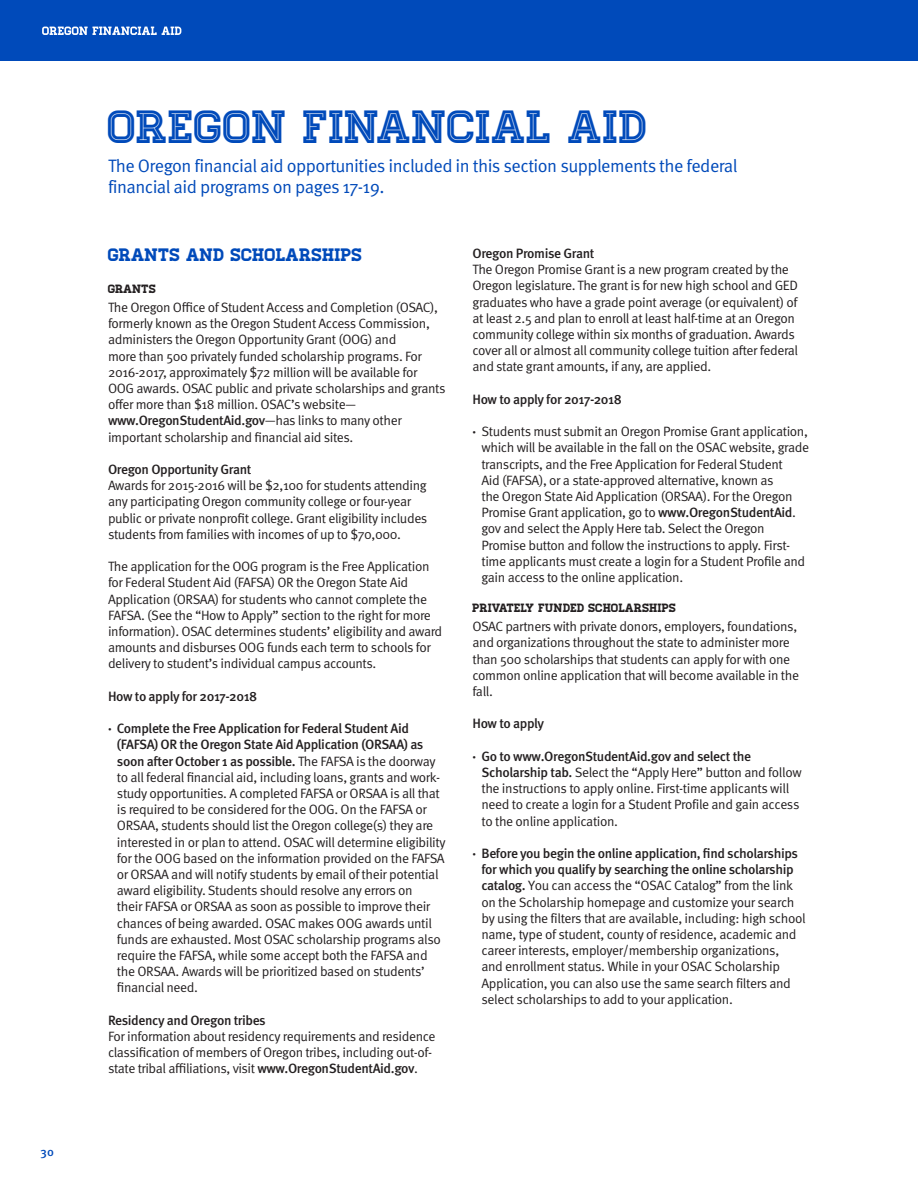
<style>
.page{position:relative;width:918px;height:1188px;background:#fff}
.page>*{position:absolute;margin:0;border:0;box-sizing:border-box;transform-origin:0 0}
.t1{font:46.5px "Homestead Inline";color:#004aba}
.t2{font:18px/21.6px "Meta OT Norm";letter-spacing:-.03em;color:#004aba}
.t3{font:18px "Homestead";color:#004aba}
.t4{font:13.5px/16.2px "Meta OT Norm";letter-spacing:-.03em;color:#231f20}
.t5{font:500 13.5px/16.2px "Meta OT";letter-spacing:-.03em;color:#231f20}
.t6{font:12px "Homestead";color:#231f20}
.t7{font:500 12px "Meta OT";color:#004aba}
.s1{font-family:"Meta OT Norm";font-weight:400}
.s2{font-weight:700}
.s3{font-family:"Meta OT";font-weight:500}
.s4{font-family:"Meta OT";font-weight:700}
</style>
<div class="page">
<div style="left:0;top:0;width:917px;height:60px;background:#004aba"></div>
<hr style="left:916px;top:0;width:2px;height:60px;background:#004aba">
<svg style="left:42px;top:27px;width:139px;height:8px"></svg>
<p class="t7" style="left:41px;top:1145px;width:15px">30</p>
<h1 class="t1" style="left:108px;top:100px;width:541px">OREGON FINANCIAL AID</h1>
<h2 class="t2" style="left:108px;top:155px;width:631px">The Oregon financial aid opportunities included in this section supplements the federal financial aid programs on pages 17-19.</h2>
<h2 class="t3" style="left:108px;top:245px;width:256px">GRANTS AND SCHOLARSHIPS</h2>
<p class="t6" style="left:108px;top:281px;width:50px">GRANTS</p>
<p class="t4" style="left:108px;top:300px;width:339px">The Oregon Office of Student Access and Completion (OSAC), formerly known as the Oregon Student Access Commission, administers the Oregon Opportunity Grant (OOG) and<br>more than 500 privately funded scholarship programs. For 2016-2017, approximately $72 million will be available for OOG awards. OSAC public and private scholarships and grants offer more than $18 million. OSAC’s website—</p>
<p class="t5" style="left:108px;top:413px;width:295px">www.OregonStudentAid.gov<span class="s1">—has links to many other</span></p>
<p class="t4" style="left:108px;top:429px;width:247px">important scholarship and financial aid sites.</p>
<p class="t5" style="left:108px;top:462px;width:145px">Oregon Opportunity Grant</p>
<p class="t4" style="left:108px;top:478px;width:321px">Awards for 2015-2016 will be $2,100 for students attending any participating Oregon community college or four-year public or private nonprofit college. Grant eligibility includes students from families with incomes of up to $70,000.</p>
<p class="t4" style="left:108px;top:559px;width:336px">The application for the OOG program is the Free Application for Federal Student Aid (FAFSA) OR the Oregon State Aid Application (ORSAA) for students who cannot complete the FAFSA. (See the “How to Apply” section to the right for more information). OSAC determines students’ eligibility and award amounts and disburses OOG funds each term to schools for delivery to student’s individual campus accounts.</p>
<p class="t5" style="left:108px;top:688px;width:151px">How to apply for 2017-2018</p>
<p class="t5" style="left:117px;top:721px;width:320px;text-indent:-9px"><span class="s2">·</span> Complete the Free Application for Federal Student Aid (FAFSA) OR the Oregon State Aid Application (ORSAA) as soon after October 1 as possible. <span class="s1">The FAFSA is the doorway</span></p>
<p class="t4" style="left:117px;top:769px;width:330px">to all federal financial aid, including loans, grants and work&shy;study opportunities. A completed FAFSA or ORSAA is all that is required to be considered for the OOG. On the FAFSA or ORSAA, students should list the Oregon college(s) they are interested in or plan to attend. OSAC will determine eligibility for the OOG based on the information provided on the FAFSA or ORSAA and will notify students by email of their potential award eligibility. Students should resolve any errors on<br>their FAFSA or ORSAA as soon as possible to improve their chances of being awarded. OSAC makes OOG awards until funds are exhausted. Most OSAC scholarship programs also require the FAFSA, while some accept both the FAFSA and the ORSAA. Awards will be prioritized based on students’ financial need.</p>
<p class="t5" style="left:108px;top:1012px;width:159px">Residency and Oregon tribes</p>
<p class="t4" style="left:108px;top:1029px;width:329px">For information about residency requirements and residence classification of members of Oregon tribes, including out-of&shy;state tribal affiliations, visit <span class="s3">www.OregonStudentAid.gov</span>.</p>
<p class="t5" style="left:472px;top:246px;width:123px">Oregon Promise Grant</p>
<p class="t4" style="left:472px;top:262px;width:327px">The Oregon Promise Grant is a new program created by the Oregon legislature. The grant is for new high school and GED graduates who have a grade point average (or equivalent) of at least 2.5 and plan to enroll at least half-time at an Oregon community college within six months of graduation. Awards cover all or almost all community college tuition after federal and state grant amounts, if any, are applied.</p>
<p class="t5" style="left:472px;top:392px;width:151px">How to apply for 2017-2018</p>
<p class="t4" style="left:481px;top:424px;width:329px;text-indent:-9px"><span class="s4">·</span> Students must submit an Oregon Promise Grant application, which will be available in the fall on the OSAC website, grade transcripts, and the Free Application for Federal Student<br>Aid (FAFSA), or a state-approved alternative, known as<br>the Oregon State Aid Application (ORSAA). For the Oregon Promise Grant application, go to <span class="s3">www.OregonStudentAid</span>. gov and select the Apply Here tab. Select the Oregon Promise button and follow the instructions to apply. First&shy;time applicants must create a login for a Student Profile and gain access to the online application.</p>
<p class="t6" style="left:472px;top:601px;width:205px">PRIVATELY FUNDED SCHOLARSHIPS</p>
<p class="t4" style="left:472px;top:619px;width:328px">OSAC partners with private donors, employers, foundations, and organizations throughout the state to administer more than 500 scholarships that students can apply for with one common online application that will become available in the fall.</p>
<p class="t5" style="left:472px;top:716px;width:73px">How to apply</p>
<p class="t5" style="left:472px;top:748px;width:280px"><span class="s2">·</span> Go to www.OregonStudentAid.gov and select the</p>
<p class="t4" style="left:481px;top:765px;width:322px"><span class="s3">Scholarship tab.</span> Select the “Apply Here” button and follow the instructions to apply online. First-time applicants will need to create a login for a Student Profile and gain access to the online application.</p>
<p class="t5" style="left:472px;top:846px;width:327px;text-align:center"><span class="s2">·</span> Before you begin the online application, find scholarships for which you qualify by searching the online scholarship</p>
<p class="t4" style="left:481px;top:878px;width:326px"><span class="s3">catalog.</span> You can access the “OSAC Catalog” from the link on the Scholarship homepage and customize your search by using the filters that are available, including: high school name, type of student, county of residence, academic and career interests, employer/membership organizations,<br>and enrollment status. While in your OSAC Scholarship Application, you can also use the same search filters and select scholarships to add to your application.</p>
</div>
